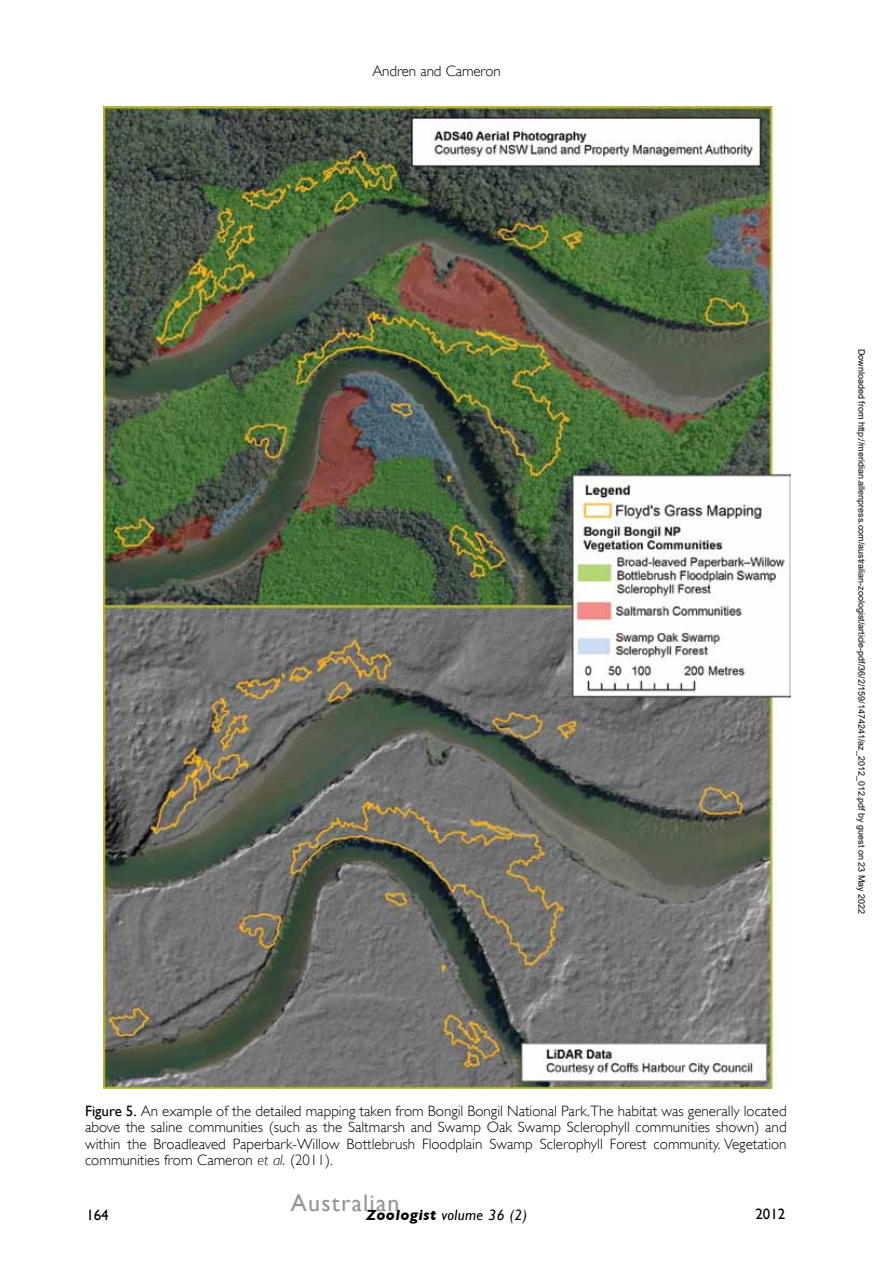
<style>
.page{position:relative;width:893px;height:1263px;background:#fff}
.page>*{position:absolute;margin:0;border:0;box-sizing:border-box;transform-origin:0 0}
.t1{font:24px "Gill Sans";letter-spacing:.05em;color:#939598}
.t2{font:300 15px/16.5px "Gill Sans";color:#000;text-align:justify}
.t3{font:italic 15px "Gill Sans";letter-spacing:.025em;color:#000}
.t4{font:15px "Gill Sans";letter-spacing:-.01em;color:#000}
.t5{font:9px "Arial";color:#000}
.s1{font-weight:400}
.s2{font-style:italic}
.s3{font-weight:700}
</style>
<div class="page">
<img style="left:103px;top:106px;width:688px;height:982px">
<p class="t2" style="left:372px;top:62px;width:130px">Andren and Cameron</p>
<p class="t5" style="left:865px;top:349px;width:567px;rotate:90deg">Downloaded from http://meridian.allenpress.com/australian-zoologist/article-pdf/36/2/159/1474241/az_2012_012.pdf by guest on 23 May 2022</p>
<p class="t2" style="left:85px;top:1102px;width:703px"><span class="s1">Figure 5.</span> An example of the detailed mapping taken from Bongil Bongil National Park.The habitat was generally located above the saline communities (such as the Saltmarsh and Swamp Oak Swamp Sclerophyll communities shown) and within the Broadleaved Paperbark-Willow Bottlebrush Floodplain Swamp Sclerophyll Forest community. Vegetation communities from Cameron <span class="s2">et al.</span> (2011).</p>
<h1 class="t1" style="left:291px;top:1189px;width:110px">Australian</h1>
<p class="t4" style="left:87px;top:1206px;width:24px">164</p>
<p class="t3" style="left:366px;top:1206px;width:162px"><span class="s3">Zoologist</span> volume 36 (2)</p>
<p class="t4" style="left:756px;top:1205px;width:31px">2012</p>
</div>
